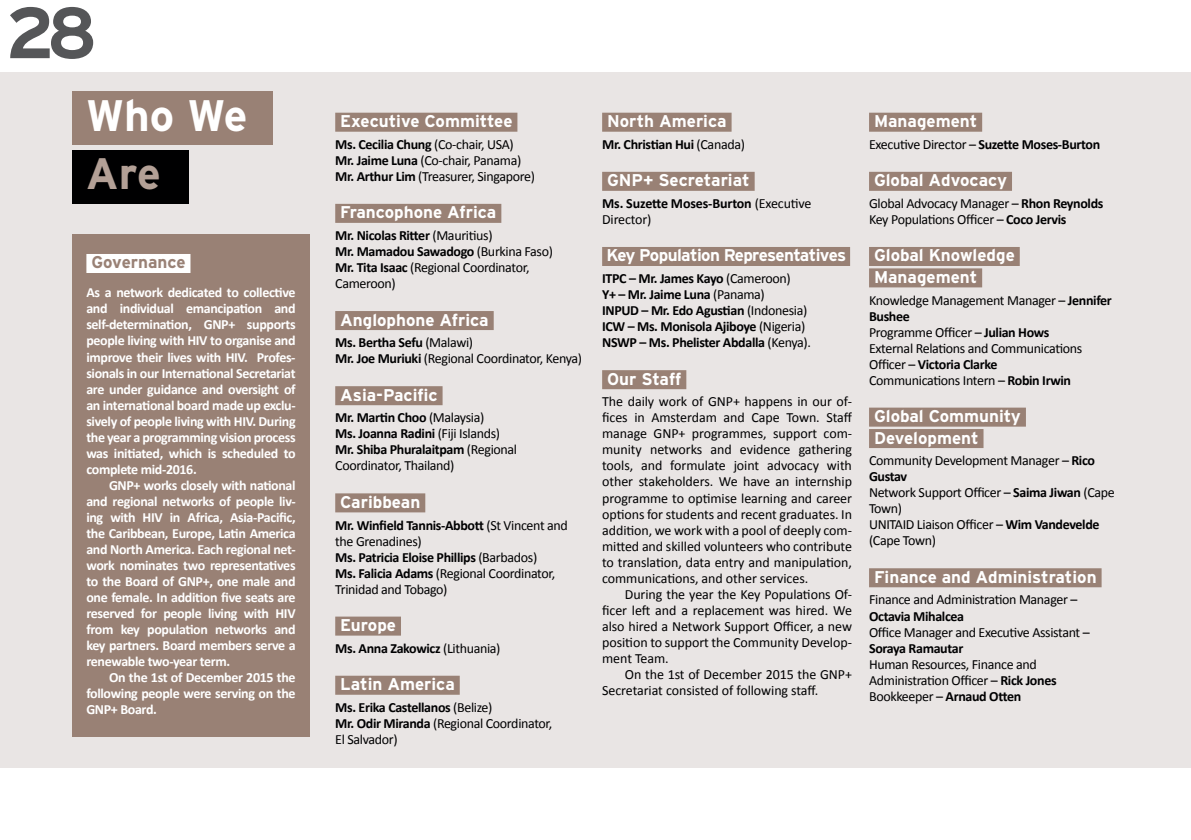
<style>
.page{position:relative;width:1191px;height:840px;background:#fff}
.page>*{position:absolute;margin:0;border:0;box-sizing:border-box;transform-origin:0 0}
.t1{font:700 72px "Interstate";color:#555658}
.t2{font:700 44px "Interstate";color:#fff}
.t3{font:700 44px "Interstate";color:#b3a096}
.t4{font:700 17px/21.4px "Interstate";color:#fff}
.t5{font:700 17px "Interstate";letter-spacing:-.035em;color:#fff}
.t6{font:700 17px "Interstate";color:#998175}
.t7{font:14px/16px "Calibri";letter-spacing:-.025em;color:#000001}
.t8{font:700 14px/16px "Calibri";letter-spacing:-.025em;color:#fff;text-align:justify}
.t9{font:700 14px/16px "Calibri";letter-spacing:-.025em;color:#000001}
.t10{font:14px/16px "Calibri";letter-spacing:-.005em;color:#000001}
.s1{font-weight:700}
.s2{font-weight:400}
</style>
<div class="page">
<div style="left:0;top:72px;width:1191px;height:695px;background:#e9e5e4"></div>
<div style="left:72px;top:234px;width:238px;height:502px;background:#998175"></div>
<div style="left:86px;top:254px;width:104px;height:19px;background:#fff"></div>
<div style="left:335px;top:113px;width:182px;height:19px;background:#998175"></div>
<div style="left:335px;top:204px;width:166px;height:19px;background:#998175"></div>
<div style="left:335px;top:311px;width:159px;height:19px;background:#998175"></div>
<div style="left:335px;top:386px;width:107px;height:19px;background:#998175"></div>
<div style="left:335px;top:493px;width:90px;height:19px;background:#998175"></div>
<div style="left:335px;top:616px;width:66px;height:19px;background:#998175"></div>
<div style="left:335px;top:675px;width:125px;height:19px;background:#998175"></div>
<div style="left:602px;top:113px;width:129px;height:19px;background:#998175"></div>
<div style="left:602px;top:172px;width:152px;height:19px;background:#998175"></div>
<div style="left:602px;top:247px;width:248px;height:19px;background:#998175"></div>
<div style="left:602px;top:370px;width:84px;height:19px;background:#998175"></div>
<div style="left:869px;top:113px;width:113px;height:19px;background:#998175"></div>
<div style="left:869px;top:172px;width:143px;height:19px;background:#998175"></div>
<div style="left:869px;top:247px;width:150px;height:19px;background:#998175"></div>
<div style="left:869px;top:268px;width:113px;height:19px;background:#998175"></div>
<div style="left:869px;top:407px;width:157px;height:19px;background:#998175"></div>
<div style="left:869px;top:429px;width:114px;height:19px;background:#998175"></div>
<div style="left:869px;top:568px;width:232px;height:19px;background:#998175"></div>
<div style="left:72px;top:91px;width:200px;height:53px;background:#998175"></div>
<div style="left:72px;top:149px;width:117px;height:54px;background:#000001"></div>
<h1 class="t1" style="left:6px;top:6px;width:93px">28</h1>
<h2 class="t2" style="left:86px;top:100px;width:163px">Who We</h2>
<h2 class="t3" style="left:86px;top:158px;width:76px">Are</h2>
<p class="t6" style="left:91px;top:256px;width:96px">Governance</p>
<p class="t8" style="left:86px;top:286px;width:211px">As a network dedicated to collective and individual emancipation and self-determination, GNP+ supports people living with HIV to organise and improve their lives with HIV. Profes&shy;sionals in our International Secretariat are under guidance and oversight of an international board made up exclu&shy;sively of people living with HIV. During the year a programming vision process was initiated, which is scheduled to complete mid-2016.</p>
<p class="t8" style="left:86px;top:478px;width:211px;text-indent:23px">GNP+ works closely with national and regional networks of people liv&shy;ing with HIV in Africa, Asia-Pacific, the Caribbean, Europe, Latin America and North America. Each regional net&shy;work nominates two representatives to the Board of GNP+, one male and one female. In addition five seats are reserved for people living with HIV from key population networks and key partners. Board members serve a renewable two-year term.</p>
<p class="t8" style="left:86px;top:670px;width:211px;text-indent:23px">On the 1st of December 2015 the following people were serving on the GNP+ Board.</p>
<p class="t4" style="left:340px;top:112px;width:174px">Executive Committee</p>
<p class="t7" style="left:335px;top:136px;width:201px"><span class="s1">Ms. Cecilia Chung</span> (Co-chair, USA)<br><span class="s1">Mr. Jaime Luna</span> (Co-chair, Panama)<br><span class="s1">Mr. Arthur Lim</span> (Treasurer, Singapore)</p>
<p class="t4" style="left:340px;top:203px;width:158px">Francophone Africa</p>
<p class="t7" style="left:335px;top:227px;width:219px"><span class="s1">Mr. Nicolas Ritter</span> (Mauritius)<br><span class="s1">Mr. Mamadou Sawadogo</span> (Burkina Faso)<br><span class="s1">Mr. Tita Isaac</span> (Regional Coordinator,<br>Cameroon)</p>
<p class="t4" style="left:340px;top:310px;width:150px">Anglophone Africa</p>
<p class="t7" style="left:335px;top:334px;width:248px"><span class="s1">Ms. Bertha Sefu</span> (Malawi)<br><span class="s1">Mr. Joe Muriuki</span> (Regional Coordinator, Kenya)</p>
<p class="t4" style="left:340px;top:385px;width:99px">Asia-Pacific</p>
<p class="t7" style="left:335px;top:409px;width:183px"><span class="s1">Mr. Martin Choo</span> (Malaysia)<br><span class="s1">Ms. Joanna Radini</span> (Fiji Islands)<br><span class="s1">Mr. Shiba Phuralaitpam</span> (Regional<br>Coordinator, Thailand)</p>
<p class="t4" style="left:340px;top:492px;width:82px">Caribbean</p>
<p class="t7" style="left:335px;top:516px;width:234px"><span class="s1">Mr. Winfield Tannis-Abbott</span> (St Vincent and the Grenadines)<br><span class="s1">Ms. Patricia Eloise Phillips</span> (Barbados)<br><span class="s1">Ms. Falicia Adams</span> (Regional Coordinator, Trinidad and Tobago)</p>
<p class="t4" style="left:340px;top:615px;width:57px">Europe</p>
<p class="t9" style="left:335px;top:641px;width:167px">Ms. Anna Zakowicz <span class="s2">(Lithuania)</span></p>
<p class="t4" style="left:340px;top:674px;width:116px">Latin America</p>
<p class="t7" style="left:335px;top:698px;width:219px"><span class="s1">Ms. Erika Castellanos</span> (Belize)<br><span class="s1">Mr. Odir Miranda</span> (Regional Coordinator,<br>El Salvador)</p>
<p class="t4" style="left:607px;top:112px;width:121px">North America</p>
<p class="t9" style="left:602px;top:137px;width:144px">Mr. Christian Hui <span class="s2">(Canada)</span></p>
<p class="t4" style="left:607px;top:171px;width:144px">GNP+ Secretariat</p>
<p class="t9" style="left:602px;top:196px;width:211px">Ms. Suzette Moses-Burton <span class="s2">(Executive<br>Director)</span></p>
<p class="t5" style="left:606px;top:249px;width:241px">Key Population Representatives</p>
<p class="t9" style="left:602px;top:271px;width:210px">ITPC – Mr. James Kayo <span class="s2">(Cameroon)<br></span>Y+ – Mr. Jaime Luna <span class="s2">(Panama)<br></span>INPUD – Mr. Edo Agustian <span class="s2">(Indonesia)<br></span>ICW – Ms. Monisola Ajiboye <span class="s2">(Nigeria)<br></span>NSWP – Ms. Phelister Abdalla <span class="s2">(Kenya).</span></p>
<p class="t4" style="left:607px;top:369px;width:76px">Our Staff</p>
<p class="t7" style="left:602px;top:393px;width:251px;text-align:justify">The daily work of GNP+ happens in our of&shy;fices in Amsterdam and Cape Town. Staff manage GNP+ programmes, support com&shy;munity networks and evidence gathering tools, and formulate joint advocacy with other stakeholders. We have an internship programme to optimise learning and career options for students and recent graduates. In addition, we work with a pool of deeply com&shy;mitted and skilled volunteers who contribute to translation, data entry and manipulation, communications, and other services.</p>
<p class="t7" style="left:602px;top:585px;width:251px;text-align:justify;text-indent:23px">During the year the Key Populations Of&shy;ficer left and a replacement was hired. We also hired a Network Support Officer, a new position to support the Community Develop&shy;ment Team.</p>
<p class="t10" style="left:602px;top:665px;width:251px;text-indent:23px">On the 1st of December 2015 the GNP+<br>Secretariat consisted of following staff.</p>
<p class="t4" style="left:874px;top:112px;width:105px">Management</p>
<p class="t9" style="left:869px;top:137px;width:233px"><span class="s2">Executive Director –</span> Suzette Moses-Burton</p>
<p class="t4" style="left:874px;top:171px;width:135px">Global Advocacy</p>
<p class="t7" style="left:869px;top:195px;width:236px">Global Advocacy Manager – <span class="s1">Rhon Reynolds<br></span>Key Populations Officer – <span class="s1">Coco Jervis</span></p>
<p class="t4" style="left:874px;top:246px;width:142px">Global Knowledge<br>Management</p>
<p class="t7" style="left:869px;top:291px;width:244px">Knowledge Management Manager – <span class="s1">Jennifer<br>Bushee<br></span>Programme Officer – <span class="s1">Julian Hows<br></span>External Relations and Communications<br>Officer – <span class="s1">Victoria Clarke<br></span>Communications Intern – <span class="s1">Robin Irwin</span></p>
<p class="t4" style="left:874px;top:406px;width:148px">Global Community<br>Development</p>
<p class="t7" style="left:869px;top:452px;width:247px">Community Development Manager – <span class="s1">Rico<br>Gustav<br></span>Network Support Officer – <span class="s1">Saima Jiwan</span> (Cape<br>Town)<br>UNITAID Liaison Officer – <span class="s1">Wim Vandevelde </span>(Cape Town)</p>
<p class="t4" style="left:874px;top:567px;width:224px">Finance and Administration</p>
<p class="t7" style="left:869px;top:591px;width:210px">Finance and Administration Manager –</p>
<p class="t9" style="left:869px;top:608px;width:97px">Octavia Mihalcea</p>
<p class="t7" style="left:869px;top:623px;width:222px">Office Manager and Executive Assistant –</p>
<p class="t9" style="left:869px;top:640px;width:96px">Soraya Ramautar</p>
<p class="t7" style="left:869px;top:655px;width:189px">Human Resources, Finance and<br>Administration Officer – <span class="s1">Rick Jones<br></span>Bookkeeper – <span class="s1">Arnaud Otten</span></p>
</div>
